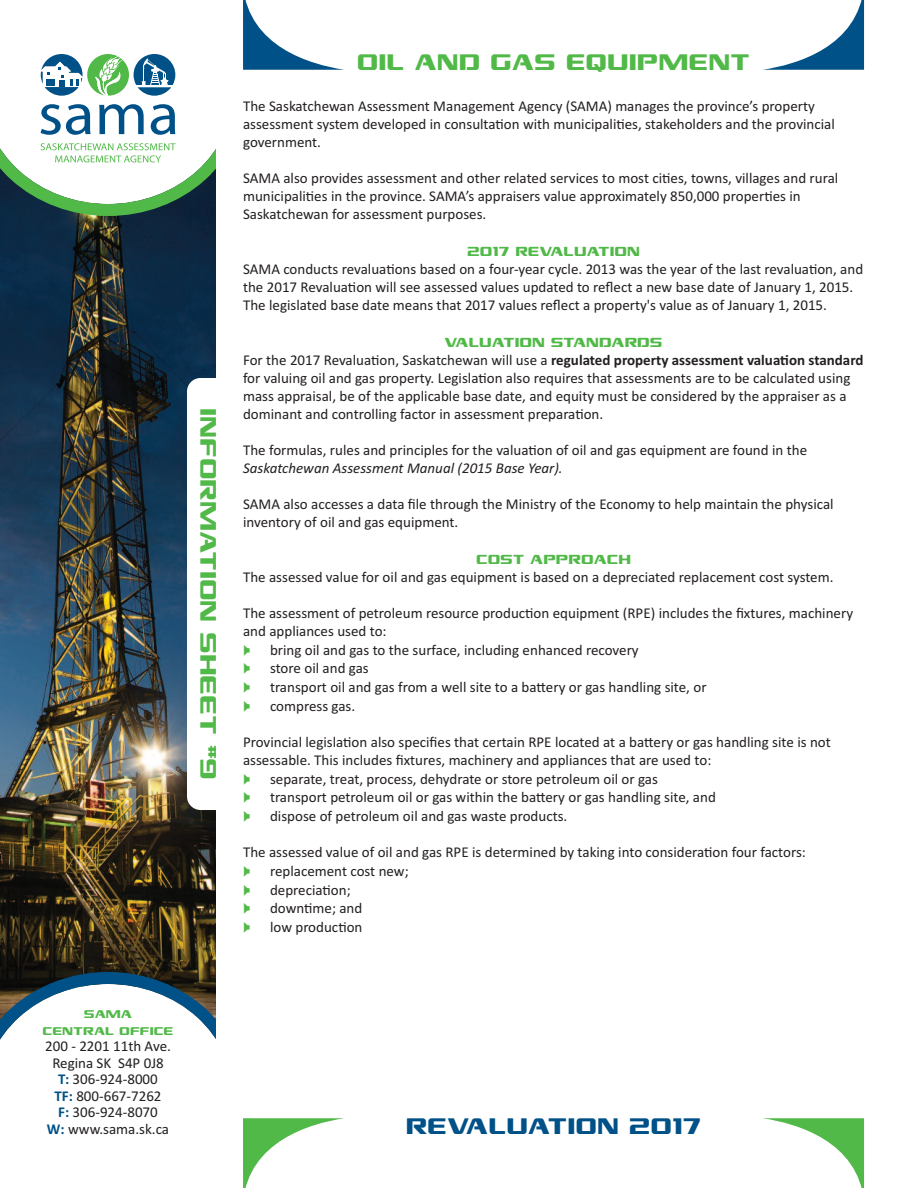
<style>
.page{position:relative;width:918px;height:1188px;background:#fff}
.page>*{position:absolute;margin:0;border:0;box-sizing:border-box;transform-origin:0 0}
.t1{font:27px "Grand National";color:#51b948}
.t2{font:27px "Grand National";color:#005187}
.t3{font:15.75px "Grand National";color:#51b948}
.t4{font:15px/18px "Calibri";color:#231f20}
.t5{font:italic 15px "Calibri";color:#231f20}
.t6{font:13.5px/16.5px "Grand National";color:#51b948;text-align:center}
.s1{font-weight:700}
.s2{font-weight:700;color:#005187}
</style>
<div class="page">
<img style="left:0;top:216px;width:216px;height:756px">
<svg style="left:0;top:972px;width:216px;height:68px"></svg>
<div style="left:187px;top:378px;width:46px;height:432px;background:#fff;border-radius:14px"></div>
<svg style="left:0;top:0;width:344px;height:216px"></svg>
<svg style="left:243px;top:1118px;width:101px;height:70px"></svg>
<svg style="left:763px;top:0;width:101px;height:70px"></svg>
<svg style="left:763px;top:1118px;width:101px;height:70px"></svg>
<h1 class="t1" style="left:220px;top:408px;width:373px;rotate:90deg">INFORMATION SHEET <sup>#</sup>9</h1>
<h1 class="t1" style="left:357px;top:50px;width:395px">OIL AND GAS EQUIPMENT</h1>
<p class="t4" style="left:243px;top:97px;width:593px">The Saskatchewan Assessment Management Agency (SAMA) manages the province’s property assessment system developed in consultation with municipalities, stakeholders and the provincial government.</p>
<p class="t4" style="left:243px;top:169px;width:597px">SAMA also provides assessment and other related services to most cities, towns, villages and rural municipalities in the province. SAMA’s appraisers value approximately 850,000 properties in<br>Saskatchewan for assessment purposes.</p>
<p class="t3" style="left:467px;top:244px;width:174px">2017 REVALUATION</p>
<p class="t4" style="left:243px;top:260px;width:622px">SAMA conducts revaluations based on a four-year cycle. 2013 was the year of the last revaluation, and the 2017 Revaluation will see assessed values updated to reflect a new base date of January 1, 2015.<br>The legislated base date means that 2017 values reflect a property's value as of January 1, 2015.</p>
<p class="t3" style="left:445px;top:335px;width:219px">VALUATION STANDARDS</p>
<p class="t4" style="left:243px;top:351px;width:622px">For the 2017 Revaluation, Saskatchewan will use a <span class="s1">regulated property assessment valuation standard </span>for valuing oil and gas property. Legislation also requires that assessments are to be calculated using mass appraisal, be of the applicable base date, and equity must be considered by the appraiser as a dominant and controlling factor in assessment preparation.</p>
<p class="t4" style="left:243px;top:441px;width:566px">The formulas, rules and principles for the valuation of oil and gas equipment are found in the</p>
<p class="t5" style="left:243px;top:459px;width:321px">Saskatchewan Assessment Manual (2015 Base Year).</p>
<p class="t4" style="left:243px;top:495px;width:592px">SAMA also accesses a data file through the Ministry of the Economy to help maintain the physical inventory of oil and gas equipment.</p>
<p class="t3" style="left:476px;top:552px;width:156px">COST APPROACH</p>
<p class="t4" style="left:243px;top:568px;width:592px">The assessed value for oil and gas equipment is based on a depreciated replacement cost system.</p>
<p class="t4" style="left:243px;top:604px;width:612px">The assessment of petroleum resource production equipment (RPE) includes the fixtures, machinery</p>
<p class="t4" style="left:243px;top:622px;width:145px">and appliances used to:</p>
<p class="t4" style="left:270px;top:640px;width:370px">bring oil and gas to the surface, including enhanced recovery</p>
<p class="t4" style="left:270px;top:659px;width:100px">store oil and gas</p>
<p class="t4" style="left:270px;top:678px;width:438px">transport oil and gas from a well site to a battery or gas handling site, or</p>
<p class="t4" style="left:270px;top:697px;width:87px">compress gas.</p>
<p class="t4" style="left:243px;top:733px;width:589px">Provincial legislation also specifies that certain RPE located at a battery or gas handling site is not</p>
<p class="t4" style="left:243px;top:751px;width:470px">assessable. This includes fixtures, machinery and appliances that are used to:</p>
<p class="t4" style="left:270px;top:769px;width:389px">separate, treat, process, dehydrate or store petroleum oil or gas</p>
<p class="t4" style="left:270px;top:788px;width:447px">transport petroleum oil or gas within the battery or gas handling site, and</p>
<p class="t4" style="left:270px;top:807px;width:299px">dispose of petroleum oil and gas waste products.</p>
<p class="t4" style="left:270px;top:843px;width:537px;line-height:18.8px;text-indent:-27px">The assessed value of oil and gas RPE is determined by taking into consideration four factors: replacement cost new;<br>depreciation;<br>downtime; and<br>low production</p>
<p class="t6" style="left:43px;top:1006px;width:132px">SAMA<br>CENTRAL OFFICE</p>
<p class="t4" style="left:45px;top:1038px;width:127px;line-height:16.5px;text-align:center">200 - 2201 11th Ave.<br>Regina SK S4P 0J8<br><span class="s2">T:</span> 306-924-8000<br><span class="s2">TF:</span> 800-667-7262<br><span class="s2">F:</span> 306-924-8070<br><span class="s2">W:</span> www.sama.sk.ca</p>
<h1 class="t2" style="left:406px;top:1114px;width:297px">REVALUATION 2017</h1>
</div>
